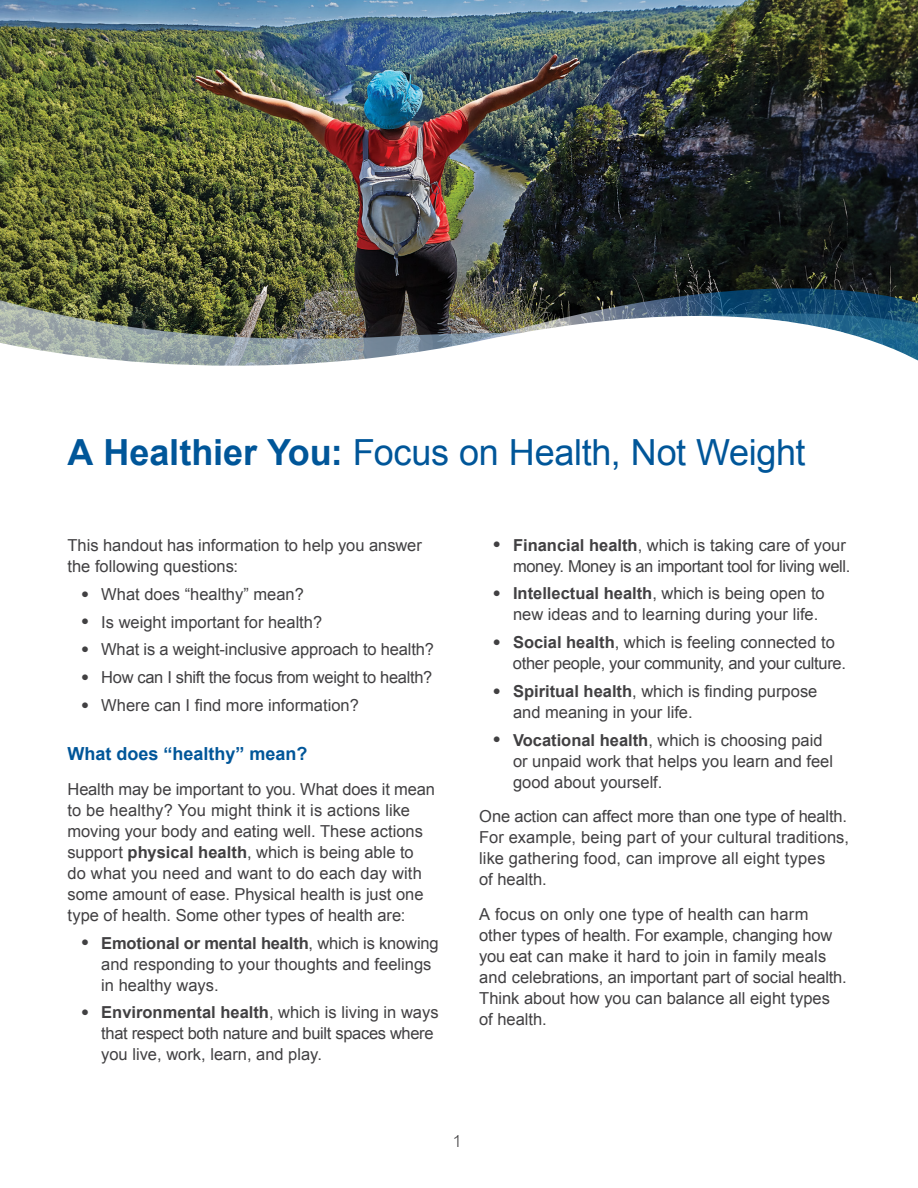
<style>
.page{position:relative;width:918px;height:1188px;background:#fff}
.page>*{position:absolute;margin:0;border:0;box-sizing:border-box;transform-origin:0 0}
.t1{font:36px "Arial";letter-spacing:-.01em;color:#005699}
.t2{font:700 18px "Arial";color:#005699}
.t3{font:18px "Arial Lgt";color:#414042}
.t4{font:16.5px/21px "Arial";color:#414042}
.t5{font:16.5px/21px "Arial";letter-spacing:-.02em;color:#414042}
.s1{font-weight:700}
.s2{font-size:13.2px}
</style>
<div class="page">
<img style="left:0;top:0;width:918px;height:201px">
<svg style="left:0;top:201px;width:150px;height:52px;background:#616631"></svg>
<svg style="left:0;top:263px;width:150px;height:100px;background:#80886f"></svg>
<img style="left:150px;top:188px;width:768px;height:178px">
<h1 class="t1" style="left:68px;top:429px;width:740px"><span class="s1">A Healthier You:</span> Focus on Health, Not Weight</h1>
<p class="t4" style="left:68px;top:534px;width:356px;line-height:21.6px">This handout has information to help you answer the following questions:</p>
<p class="t4" style="left:81px;top:584px;width:224px"><span class="s2">●</span> What does “healthy” mean?</p>
<p class="t4" style="left:81px;top:611px;width:243px"><span class="s2">●</span> Is weight important for health?</p>
<p class="t4" style="left:81px;top:639px;width:355px"><span class="s2">●</span> What is a weight-inclusive approach to health?</p>
<p class="t5" style="left:81px;top:667px;width:353px"><span class="s2">●</span> How can I shift the focus from weight to health?</p>
<p class="t4" style="left:81px;top:695px;width:279px"><span class="s2">●</span> Where can I find more information?</p>
<p class="t2" style="left:68px;top:742px;width:242px">What does “healthy” mean?</p>
<p class="t4" style="left:68px;top:779px;width:369px">Health may be important to you. What does it mean to be healthy? You might think it is actions like moving your body and eating well. These actions support <span class="s1">physical health</span>, which is being able to do what you need and want to do each day with some amount of ease. Physical health is just one type of health. Some other types of health are:</p>
<p class="t4" style="left:101px;top:932px;width:339px;text-indent:-20px"><span class="s2">●</span> <span class="s1">Emotional or mental health</span>, which is knowing and responding to your thoughts and feelings in healthy ways.</p>
<p class="t5" style="left:101px;top:1002px;width:339px;text-indent:-20px"><span class="s2">●</span> <span class="s1">Environmental health</span>, which is living in ways that respect both nature and built spaces where you live, work, learn, and play.</p>
<p class="t5" style="left:493px;top:534px;width:359px;text-align:right"><span class="s2">●</span> <span class="s1">Financial health</span>, which is taking care of your money. Money is an important tool for living well.</p>
<p class="t4" style="left:513px;top:583px;width:313px;text-indent:-20px"><span class="s2">●</span> <span class="s1">Intellectual health</span>, which is being open to new ideas and to learning during your life.</p>
<p class="t5" style="left:513px;top:632px;width:334px;text-indent:-20px"><span class="s2">●</span> <span class="s1">Social health</span>, which is feeling connected to other people, your community, and your culture.</p>
<p class="t4" style="left:513px;top:681px;width:306px;text-indent:-20px"><span class="s2">●</span> <span class="s1">Spiritual health</span>, which is finding purpose and meaning in your life.</p>
<p class="t4" style="left:513px;top:729px;width:322px;text-indent:-20px"><span class="s2">●</span> <span class="s1">Vocational health</span>, which is choosing paid or unpaid work that helps you learn and feel good about yourself.</p>
<p class="t4" style="left:479px;top:806px;width:371px">One action can affect more than one type of health.<br>For example, being part of your cultural traditions, like gathering food, can improve all eight types<br>of health.</p>
<p class="t4" style="left:479px;top:903px;width:369px">A focus on only one type of health can harm other types of health. For example, changing how you eat can make it hard to join in family meals and celebrations, an important part of social health.<br>Think about how you can balance all eight types of health.</p>
<p class="t3" style="left:454px;top:1131px;width:11px">1</p>
</div>
